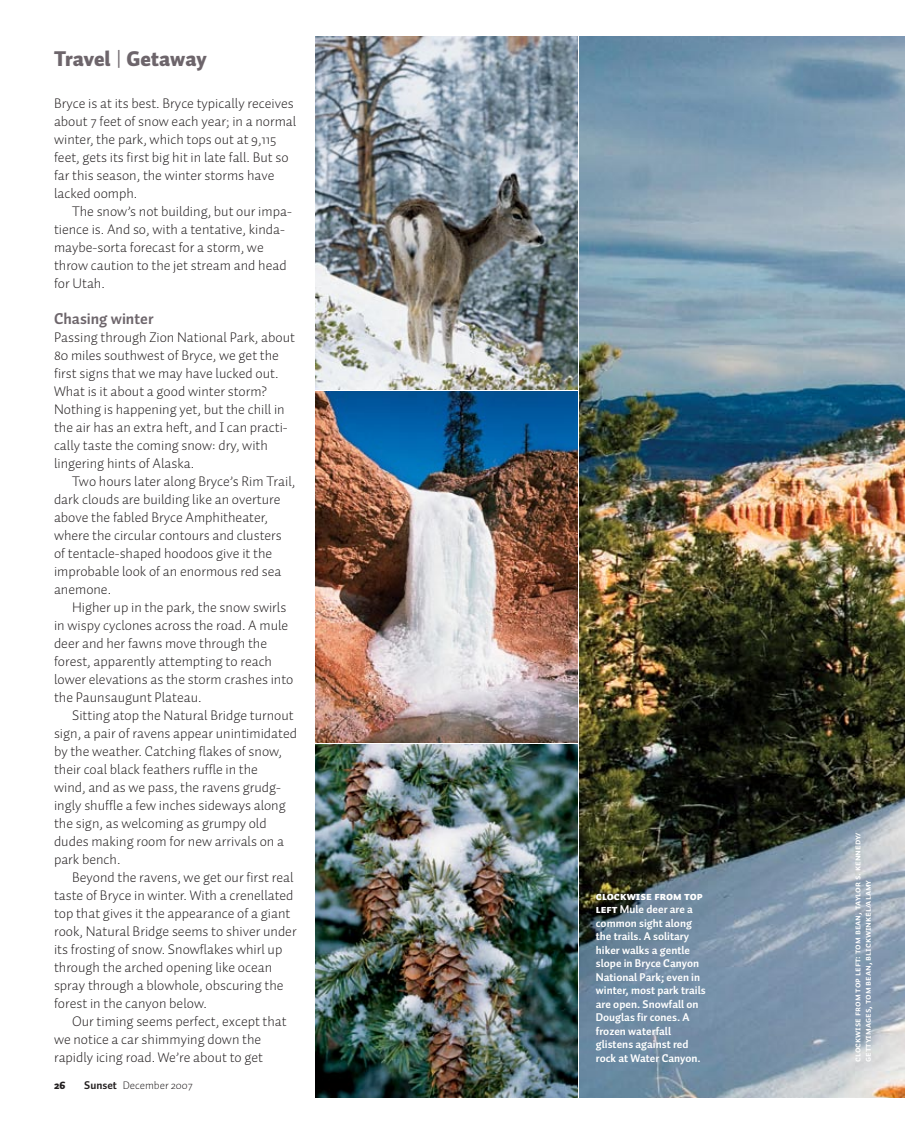
<style>
.page{position:relative;width:905px;height:1134px;background:#fff}
.page>*{position:absolute;margin:0;border:0;box-sizing:border-box;transform-origin:0 0}
.t1{font:900 21px "Auto 1";color:#6d656b}
.t2{font:700 15.75px "Auto 1";color:#6d656b}
.t3{font:300 14.25px/18px "Auto 1";color:#231f20}
.t4{font:700 11.25px/13.5px "Auto 1";color:#fff}
.t5{font:300 11.25px "Auto 1";color:#231f20}
.t6{font:11.25px "Auto 1 Black Sm Cp";color:#fff}
.t7{font:900 11.25px "Auto 1";color:#231f20}
.t8{font:9px/10.5px "Auto 1 Bold Sm Cp";color:#fff}
.s1{font-family:"Auto 1 Regular Sm Cp";font-weight:400;font-size:19.5px}
.s2{font-weight:700}
.s3{font-family:"Auto 1 Black Sm Cp";font-weight:400}
</style>
<div class="page">
<img style="left:579px;top:36px;width:325px;height:1062px">
<img style="left:315px;top:36px;width:262px;height:353px">
<img style="left:315px;top:392px;width:263px;height:350px">
<img style="left:315px;top:745px;width:262px;height:353px">
<h1 class="t1" style="left:54px;top:45px;width:154px">Travel <span class="s1">|</span> Getaway</h1>
<p class="t3" style="left:54px;top:94px;width:244px">Bryce is at its best. Bryce typically receives about 7 feet of snow each year; in a normal winter, the park, which tops out at 9,115 feet, gets its first big hit in late fall. But so far this season, the winter storms have lacked oomph.</p>
<p class="t3" style="left:54px;top:202px;width:239px;text-indent:18px">The snow’s not building, but our impa&shy;tience is. And so, with a tentative, kinda&shy;maybe-sorta forecast for a storm, we throw caution to the jet stream and head for Utah.</p>
<p class="t2" style="left:54px;top:309px;width:101px">Chasing winter</p>
<p class="t3" style="left:54px;top:328px;width:242px">Passing through Zion National Park, about 80 miles southwest of Bryce, we get the first signs that we may have lucked out.<br>What is it about a good winter storm?<br>Nothing is happening yet, but the chill in the air has an extra heft, and I can practi&shy;cally taste the coming snow: dry, with lingering hints of Alaska.</p>
<p class="t3" style="left:54px;top:472px;width:243px;text-indent:18px">Two hours later along Bryce’s Rim Trail, dark clouds are building like an overture above the fabled Bryce Amphitheater, where the circular contours and clusters of tentacle-shaped hoodoos give it the improbable look of an enormous red sea anemone.</p>
<p class="t3" style="left:54px;top:598px;width:241px;text-indent:18px">Higher up in the park, the snow swirls in wispy cyclones across the road. A mule deer and her fawns move through the forest, apparently attempting to reach lower elevations as the storm crashes into the Paunsaugunt Plateau.</p>
<p class="t3" style="left:54px;top:706px;width:244px;text-indent:18px">Sitting atop the Natural Bridge turnout sign, a pair of ravens appear unintimidated by the weather. Catching flakes of snow, their coal black feathers ruffle in the<br>wind, and as we pass, the ravens grudg&shy;ingly shuffle a few inches sideways along the sign, as welcoming as grumpy old dudes making room for new arrivals on a park bench.</p>
<p class="t3" style="left:54px;top:868px;width:244px;text-indent:18px">Beyond the ravens, we get our first real taste of Bryce in winter. With a crenellated top that gives it the appearance of a giant rook, Natural Bridge seems to shiver under its frosting of snow. Snowflakes whirl up through the arched opening like ocean spray through a blowhole, obscuring the forest in the canyon below.</p>
<p class="t3" style="left:54px;top:1012px;width:234px;text-indent:18px">Our timing seems perfect, except that we notice a car shimmying down the rapidly icing road. We’re about to get</p>
<p class="t7" style="left:54px;top:1078px;width:13px">26</p>
<p class="t5" style="left:84px;top:1078px;width:110px"><span class="s2">Sunset</span> December 2007</p>
<p class="t6" style="left:596px;top:891px;width:109px">clockwise from top</p>
<p class="t4" style="left:596px;top:903px;width:111px"><span class="s3">left</span> Mule deer are a common sight along the trails. A solitary hiker walks a gentle slope in Bryce Canyon<br>National Park; even in winter, most park trails are open. Snowfall on<br>Douglas fir cones. A frozen waterfall glistens against red rock at Water Canyon.</p>
<p class="t8" style="left:852px;top:1062px;width:231px;rotate:-90deg">clockwise from top Left: tom bean, taylor s. kennedy/ gettyimages, tom bean, blickwinkel/alamy</p>
</div>
